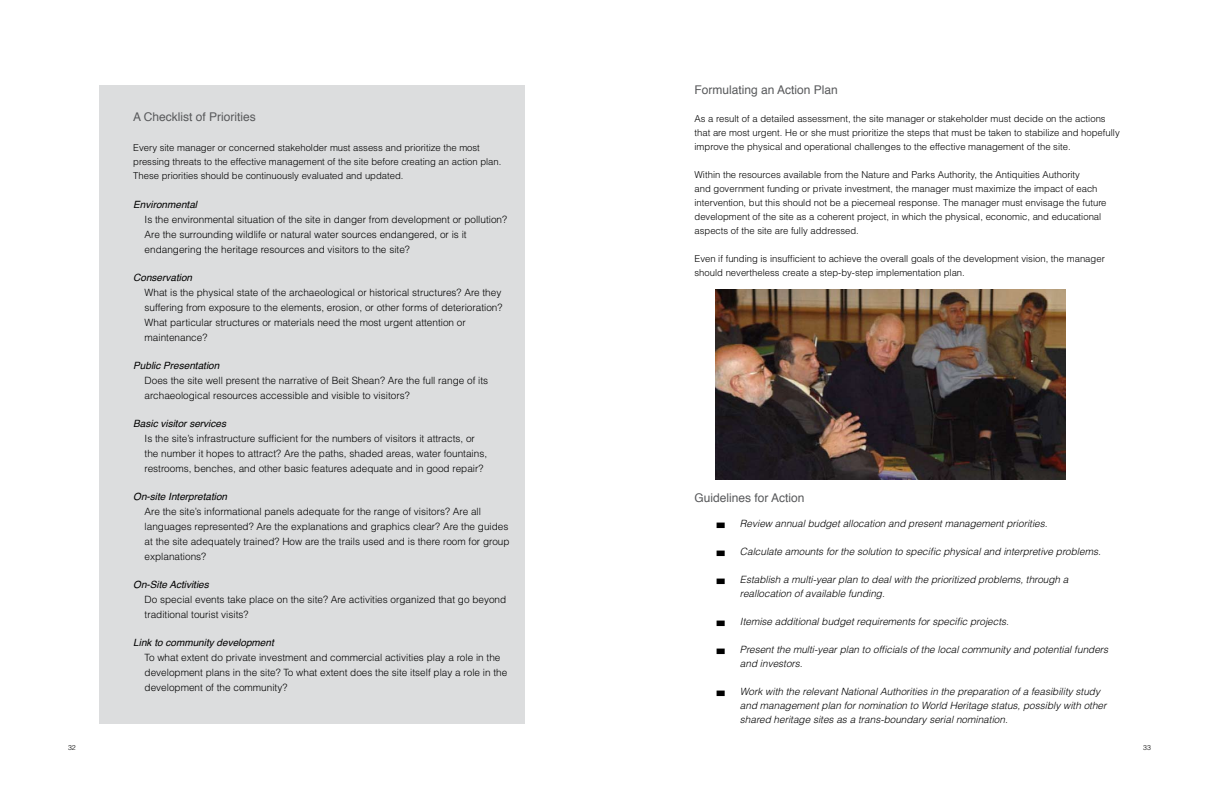
<style>
.page{position:relative;width:1219px;height:794px;background:#fff}
.page>*{position:absolute;margin:0;border:0;box-sizing:border-box;transform-origin:0 0}
.t1{font:900 30px/28px "Helvetica";color:#000;text-align:justify}
.t2{font:12px "Helvetica";color:#58595b}
.t3{font:300 10px/15px "Helvetica";color:#000}
.t4{font:italic 300 10px/14px "Helvetica";color:#000}
.t5{font:italic 10px "Helvetica";color:#000}
.t6{font:300 9.5px/14px "Helvetica";color:#000}
.t7{font:300 7px "Helvetica";color:#000}
</style>
<div class="page">
<div style="left:99px;top:85px;width:425px;height:638px;background:#dcddde"></div>
<img style="left:716px;top:290px;width:349px;height:190px">
<p class="t2" style="left:133px;top:108px;width:124px">A Checklist of Priorities</p>
<p class="t6" style="left:133px;top:141px;width:370px">Every site manager or concerned stakeholder must assess and prioritize the most pressing threats to the effective management of the site before creating an action plan.<br>These priorities should be continuously evaluated and updated.</p>
<p class="t5" style="left:133px;top:196px;width:65px">Environmental</p>
<p class="t3" style="left:145px;top:211px;width:364px">Is the environmental situation of the site in danger from development or pollution?<br>Are the surrounding wildlife or natural water sources endangered, or is it endangering the heritage resources and visitors to the site?</p>
<p class="t5" style="left:133px;top:269px;width:60px">Conservation</p>
<p class="t3" style="left:145px;top:284px;width:359px">What is the physical state of the archaeological or historical structures? Are they suffering from exposure to the elements, erosion, or other forms of deterioration?<br>What particular structures or materials need the most urgent attention or maintenance?</p>
<p class="t5" style="left:133px;top:357px;width:88px">Public Presentation</p>
<p class="t3" style="left:145px;top:372px;width:345px">Does the site well present the narrative of Beit Shean? Are the full range of its archaeological resources accessible and visible to visitors?</p>
<p class="t5" style="left:133px;top:415px;width:94px">Basic visitor services</p>
<p class="t3" style="left:145px;top:430px;width:344px">Is the site’s infrastructure sufficient for the numbers of visitors it attracts, or the number it hopes to attract? Are the paths, shaded areas, water fountains, restrooms, benches, and other basic features adequate and in good repair?</p>
<p class="t5" style="left:133px;top:488px;width:95px">On-site Interpretation</p>
<p class="t3" style="left:145px;top:503px;width:366px">Are the site’s informational panels adequate for the range of visitors? Are all languages represented? Are the explanations and graphics clear? Are the guides at the site adequately trained? How are the trails used and is there room for group explanations?</p>
<p class="t5" style="left:133px;top:576px;width:77px">On-Site Activities</p>
<p class="t3" style="left:145px;top:591px;width:363px">Do special events take place on the site? Are activities organized that go beyond traditional tourist visits?</p>
<p class="t5" style="left:133px;top:634px;width:142px">Link to community development</p>
<p class="t3" style="left:145px;top:649px;width:364px">To what extent do private investment and commercial activities play a role in the development plans in the site? To what extent does the site itself play a role in the development of the community?</p>
<p class="t2" style="left:694px;top:81px;width:145px">Formulating an Action Plan</p>
<p class="t6" style="left:694px;top:112px;width:427px">As a result of a detailed assessment, the site manager or stakeholder must decide on the actions that are most urgent. He or she must prioritize the steps that must be taken to stabilize and hopefully improve the physical and operational challenges to the effective management of the site.</p>
<p class="t6" style="left:694px;top:168px;width:414px">Within the resources available from the Nature and Parks Authority, the Antiquities Authority<br>and government funding or private investment, the manager must maximize the impact of each intervention, but this should not be a piecemeal response. The manager must envisage the future development of the site as a coherent project, in which the physical, economic, and educational aspects of the site are fully addressed.</p>
<p class="t6" style="left:694px;top:252px;width:412px">Even if funding is insufficient to achieve the overall goals of the development vision, the manager should nevertheless create a step-by-step implementation plan.</p>
<p class="t2" style="left:694px;top:489px;width:112px">Guidelines for Action</p>
<h1 class="t1" style="left:716px;top:507px;width:11px">- - -</h1>
<h1 class="t1" style="left:716px;top:605px;width:11px">- -</h1>
<h1 class="t1" style="left:716px;top:675px;width:11px">-</h1>
<p class="t4" style="left:740px;top:516px;width:309px">Review annual budget allocation and present management priorities.</p>
<p class="t4" style="left:740px;top:544px;width:362px">Calculate amounts for the solution to specific physical and interpretive problems.</p>
<p class="t4" style="left:740px;top:572px;width:330px">Establish a multi-year plan to deal with the prioritized problems, through a reallocation of available funding.</p>
<p class="t4" style="left:740px;top:614px;width:270px">Itemise additional budget requirements for specific projects.</p>
<p class="t4" style="left:740px;top:642px;width:370px">Present the multi-year plan to officials of the local community and potential funders and investors.</p>
<p class="t4" style="left:740px;top:684px;width:368px">Work with the relevant National Authorities in the preparation of a feasibility study and management plan for nomination to World Heritage status, possibly with other shared heritage sites as a trans-boundary serial nomination.</p>
<p class="t7" style="left:68px;top:743px;width:9px">32</p>
<p class="t7" style="left:1143px;top:743px;width:9px">33</p>
</div>
